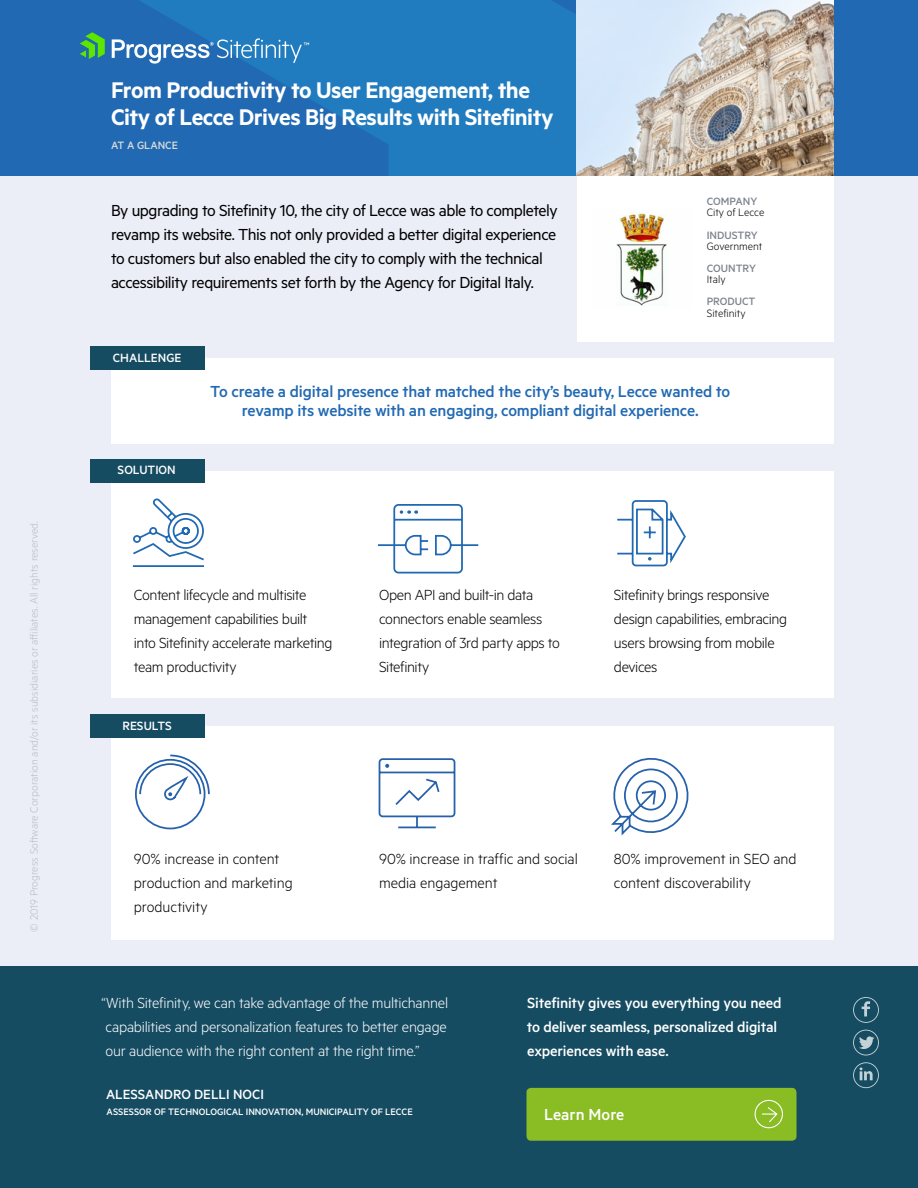
<style>
.page{position:relative;width:918px;height:1188px;background:#eceef7}
.page>*{position:absolute;margin:0;border:0;box-sizing:border-box;transform-origin:0 0}
.t1{font:600 25.5px/27px "Metric";letter-spacing:-.02em;color:#fff}
.Body{font:18px/24px "Metric";letter-spacing:-.03em;color:#000}
.t2{font:500 18px/19.5px "Metric";letter-spacing:-.01em;color:#2169b3;text-align:center}
.t3{font:500 18px "Metric";color:#fff}
.Body-2{font:300 16.5px/24px "Metric";letter-spacing:-.02em;color:#000}
.Body-3{font:300 16.5px/24px "Metric";letter-spacing:-.015em;color:#fff;text-align:justify}
.t4{font:500 16.5px/24px "Metric";letter-spacing:-.01em;color:#fff}
.t5{font:500 15px "Metric";color:#fff}
.t6{font:500 13.5px "Metric";color:#fff}
.t7{font:300 12px "Metric";color:#b4bdc6}
.t8{font:300 12px "Metric";color:#000}
.t9{font:500 12px "Metric";color:#7e858f}
.t10{font:500 12px "Metric";color:#dbdbd9}
.t11{font:500 10.5px "Metric";color:#fff}
</style>
<div class="page">
<div style="left:0;top:966px;width:918px;height:222px;background:#164c62"></div>
<div style="left:111px;top:358px;width:723px;height:85px;background:#fff"></div>
<div style="left:111px;top:472px;width:723px;height:226px;background:#fff"></div>
<div style="left:111px;top:726px;width:723px;height:214px;background:#fff"></div>
<div style="left:0;top:0;width:918px;height:176px;background:#2169b3"></div>
<svg style="left:139px;top:0;width:438px;height:176px;fill:#207cbf"></svg>
<div style="left:577px;top:175px;width:257px;height:167px;background:#fff"></div>
<img style="left:577px;top:0;width:257px;height:176px">
<svg style="left:135px;top:754px;width:75px;height:76px"></svg>
<svg style="left:378px;top:504px;width:101px;height:70px"></svg>
<svg style="left:617px;top:500px;width:69px;height:67px"></svg>
<img style="left:616px;top:212px;width:51px;height:94px">
<svg style="left:611px;top:757px;width:78px;height:79px"></svg>
<div style="left:90px;top:346px;width:114px;height:24px;background:#164c62"></div>
<div style="left:90px;top:459px;width:114px;height:24px;background:#164c62"></div>
<div style="left:90px;top:714px;width:114px;height:24px;background:#164c62"></div>
<svg style="left:853px;top:997px;width:26px;height:26px"></svg>
<svg style="left:853px;top:1030px;width:26px;height:26px"></svg>
<svg style="left:853px;top:1062px;width:26px;height:26px"></svg>
<div style="left:526px;top:1088px;width:270px;height:53px;background:#8abd24;border-radius:4px"></div>
<svg style="left:754px;top:1099px;width:29px;height:30px"></svg>
<svg style="left:80px;top:32px;width:25px;height:27px"></svg>
<svg style="left:112px;top:38px;width:197px;height:26px"></svg>
<svg style="left:132px;top:498px;width:72px;height:69px"></svg>
<svg style="left:378px;top:758px;width:78px;height:71px"></svg>
<p class="t7" style="left:27px;top:932px;width:412px;rotate:-90deg">© 2019 Progress Software Corporation and/or its subsidiaries or affiliates. All rights reserved.</p>
<p class="t1" style="left:111px;top:75px;width:444px">From Productivity to User Engagement, the<br>City of Lecce Drives Big Results with Sitefinity</p>
<p class="t10" style="left:111px;top:138px;width:68px">AT A GLANCE</p>
<p class="Body" style="left:111px;top:198px;width:448px">By upgrading to Sitefinity 10, the city of Lecce was able to completely revamp its website. This not only provided a better digital experience to customers but also enabled the city to comply with the technical accessibility requirements set forth by the Agency for Digital Italy.</p>
<p class="t6" style="left:113px;top:349px;width:70px">CHALLENGE</p>
<p class="t9" style="left:707px;top:194px;width:52px">COMPANY</p>
<p class="t8" style="left:707px;top:206px;width:59px">City of Lecce</p>
<p class="t9" style="left:707px;top:228px;width:53px">INDUSTRY</p>
<p class="t9" style="left:707px;top:261px;width:51px">COUNTRY</p>
<p class="t8" style="left:707px;top:239px;width:57px">Government</p>
<p class="t8" style="left:707px;top:272px;width:20px">Italy</p>
<p class="t9" style="left:707px;top:294px;width:50px">PRODUCT</p>
<p class="t8" style="left:707px;top:306px;width:40px">Sitefinity</p>
<p class="t6" style="left:118px;top:462px;width:60px">SOLUTION</p>
<p class="t2" style="left:210px;top:381px;width:522px">To create a digital presence that matched the city’s beauty, Lecce wanted to revamp its website with an engaging, compliant digital experience.</p>
<p class="Body-2" style="left:134px;top:582px;width:200px">Content lifecycle and multisite management capabilities built into Sitefinity accelerate marketing team productivity</p>
<p class="t6" style="left:123px;top:718px;width:51px">RESULTS</p>
<p class="Body-2" style="left:379px;top:582px;width:182px">Open API and built-in data connectors enable seamless integration of 3rd party apps to<br>Sitefinity</p>
<p class="Body-2" style="left:614px;top:582px;width:175px">Sitefinity brings responsive design capabilities, embracing users browsing from mobile devices</p>
<p class="Body-2" style="left:134px;top:846px;width:160px">90% increase in content production and marketing productivity</p>
<p class="Body-2" style="left:379px;top:846px;width:200px">90% increase in traffic and social media engagement</p>
<p class="Body-2" style="left:614px;top:846px;width:184px">80% improvement in SEO and content discoverability</p>
<p class="Body-3" style="left:102px;top:990px;width:348px">“With Sitefinity, we can take advantage of the multichannel capabilities and personalization features to better engage our audience with the right content at the right time.”</p>
<p class="t4" style="left:527px;top:990px;width:256px">Sitefinity gives you everything you need to deliver seamless, personalized digital experiences with ease.</p>
<p class="t5" style="left:106px;top:1085px;width:159px">ALESSANDRO DELLI NOCI</p>
<p class="t11" style="left:107px;top:1106px;width:308px">ASSESSOR OF TECHNOLOGICAL INNOVATION, MUNICIPALITY OF LECCE</p>
<p class="t3" style="left:544px;top:1104px;width:82px">Learn More</p>
</div>
